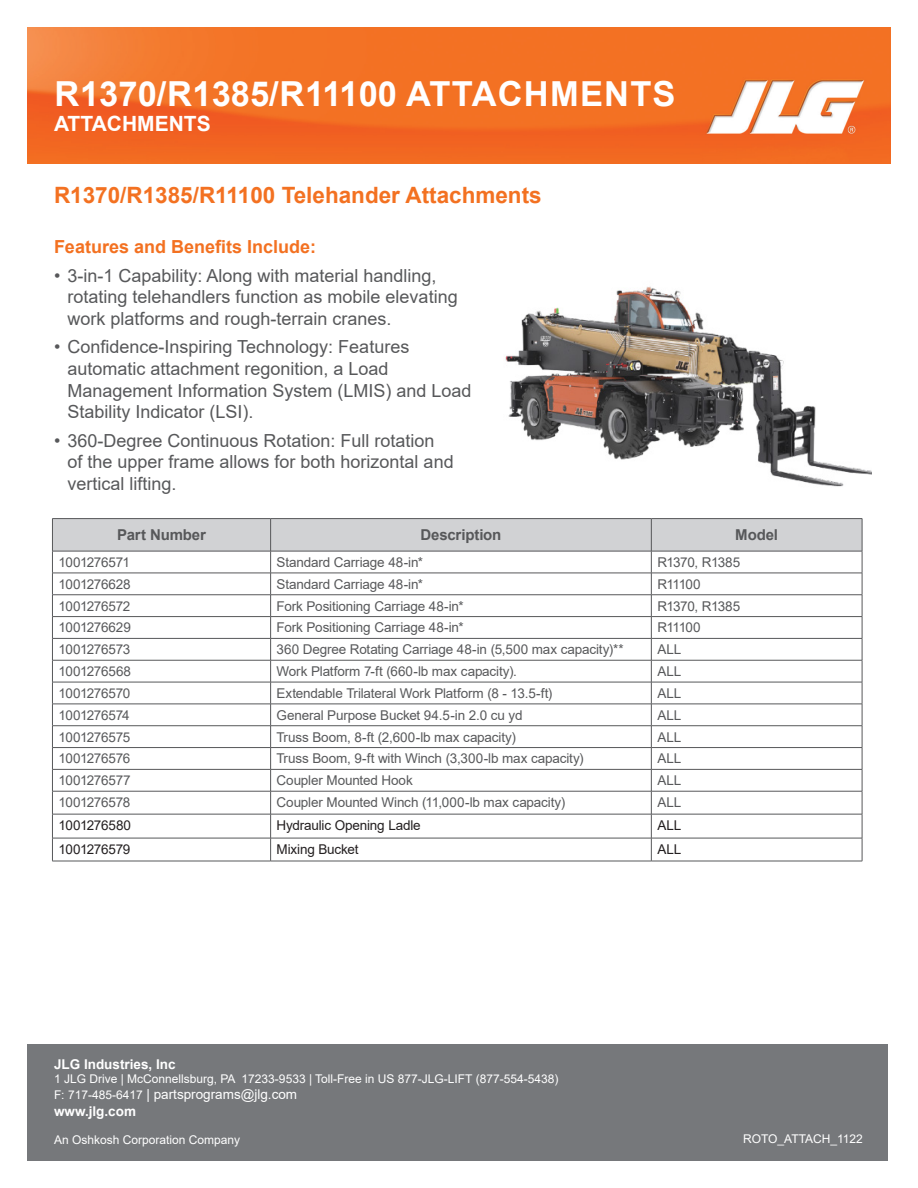
<style>
.page{position:relative;width:918px;height:1188px;background:#fff}
.page>*{position:absolute;margin:0;border:0;box-sizing:border-box;transform-origin:0 0}
.t1{font:700 34.5px "Arial";color:#fff}
.t2{font:700 22.5px "Arial";color:#f37121}
.t3{font:700 21px "Arial";color:#fff}
.t4{font:18px/21.6px "Arial";color:#57585a}
.Bullets{font:700 18px "Arial";color:#f37121}
.jlg-FT__RH-h1{font:700 15px "Arial";letter-spacing:-.01em;color:#57585a}
.jlg-FT__RH-h1-2{font:13.5px "Arial";letter-spacing:-.015em;color:#58595b}
.jlg-FT__RH-h1-3{font:13.5px "Arial";letter-spacing:-.015em;color:#231f20}
.jlg-FT__RH-h1-4{font:13.5px "Arial";letter-spacing:-.03em;color:#57585a}
.t5{font:13.5px "Arial";color:#fff}
.t6{font:700 13.5px "Arial";color:#fff}
.t7{font:12px "Arial";color:#fff}
.s1{font-size:12px}
</style>
<div class="page">
<img style="left:27px;top:27px;width:864px;height:136px">
<div style="left:27px;top:1044px;width:861px;height:117px;background:#76787b"></div>
<img style="left:505px;top:286px;width:366px;height:201px">
<hr style="left:52px;top:518px;width:219px;height:1px;background:#57585a">
<hr style="left:271px;top:518px;width:380px;height:1px;background:#57585a">
<hr style="left:651px;top:518px;width:211px;height:1px;background:#57585a">
<svg style="left:52px;top:519px;width:811px;height:342px"></svg>
<hr style="left:52px;top:861px;width:219px;height:1px;background:#57585a">
<hr style="left:271px;top:861px;width:380px;height:1px;background:#57585a">
<hr style="left:651px;top:861px;width:211px;height:1px;background:#57585a">
<p class="t1" style="left:55px;top:70px;width:623px">R1370/R1385/R11100 ATTACHMENTS</p>
<p class="t3" style="left:54px;top:109px;width:158px">ATTACHMENTS</p>
<p class="t2" style="left:54px;top:179px;width:489px">R1370/R1385/R11100 Telehander Attachments</p>
<p class="Bullets" style="left:54px;top:234px;width:264px">Features and Benefits Include:</p>
<p class="t4" style="left:68px;top:265px;width:392px;text-indent:-14px">• 3-in-1 Capability: Along with material handling, rotating telehandlers function as mobile elevating work platforms and rough-terrain cranes.</p>
<p class="t4" style="left:68px;top:336px;width:406px;text-indent:-14px">• Confidence-Inspiring Technology: Features automatic attachment regonition, a Load Management Information System (LMIS) and Load Stability Indicator (LSI).</p>
<p class="t4" style="left:68px;top:429px;width:388px;text-indent:-14px">• 360-Degree Continuous Rotation: Full rotation of the upper frame allows for both horizontal and vertical lifting.</p>
<p class="jlg-FT__RH-h1" style="left:117px;top:524px;width:90px">Part Number</p>
<p class="jlg-FT__RH-h1" style="left:420px;top:524px;width:82px">Description</p>
<p class="jlg-FT__RH-h1" style="left:735px;top:524px;width:44px">Model</p>
<p class="jlg-FT__RH-h1-4" style="left:58px;top:553px;width:73px">1001276571</p>
<p class="jlg-FT__RH-h1-2" style="left:277px;top:553px;width:148px">Standard Carriage 48-in*</p>
<p class="jlg-FT__RH-h1-4" style="left:657px;top:553px;width:84px">R1370, R1385</p>
<p class="jlg-FT__RH-h1-4" style="left:58px;top:575px;width:74px">1001276628</p>
<p class="jlg-FT__RH-h1-2" style="left:277px;top:575px;width:148px">Standard Carriage 48-in*</p>
<p class="jlg-FT__RH-h1-4" style="left:657px;top:575px;width:45px">R11100</p>
<p class="jlg-FT__RH-h1-2" style="left:58px;top:597px;width:74px">1001276572</p>
<p class="jlg-FT__RH-h1-2" style="left:277px;top:597px;width:189px">Fork Positioning Carriage 48-in*</p>
<p class="jlg-FT__RH-h1-4" style="left:657px;top:597px;width:84px">R1370, R1385</p>
<p class="jlg-FT__RH-h1-2" style="left:58px;top:618px;width:74px">1001276629</p>
<p class="jlg-FT__RH-h1-2" style="left:277px;top:618px;width:189px">Fork Positioning Carriage 48-in*</p>
<p class="jlg-FT__RH-h1-2" style="left:657px;top:618px;width:45px">R11100</p>
<p class="jlg-FT__RH-h1-4" style="left:58px;top:640px;width:74px">1001276573</p>
<p class="jlg-FT__RH-h1-2" style="left:277px;top:640px;width:349px">360 Degree Rotating Carriage 48-in (5,500 max capacity)**</p>
<p class="jlg-FT__RH-h1-2" style="left:657px;top:640px;width:25px">ALL</p>
<p class="jlg-FT__RH-h1-2" style="left:58px;top:662px;width:74px">1001276568</p>
<p class="jlg-FT__RH-h1-2" style="left:277px;top:662px;width:242px">Work Platform 7-ft (660-lb max capacity).</p>
<p class="jlg-FT__RH-h1-2" style="left:657px;top:662px;width:25px">ALL</p>
<p class="jlg-FT__RH-h1-2" style="left:58px;top:684px;width:73px">1001276570</p>
<p class="jlg-FT__RH-h1-2" style="left:277px;top:684px;width:277px">Extendable Trilateral Work Platform (8 - 13.5-ft)</p>
<p class="jlg-FT__RH-h1-2" style="left:657px;top:684px;width:25px">ALL</p>
<p class="jlg-FT__RH-h1-2" style="left:58px;top:706px;width:73px">1001276574</p>
<p class="jlg-FT__RH-h1-2" style="left:277px;top:706px;width:247px">General Purpose Bucket 94.5-in 2.0 cu yd</p>
<p class="jlg-FT__RH-h1-2" style="left:657px;top:706px;width:25px">ALL</p>
<p class="jlg-FT__RH-h1-2" style="left:58px;top:728px;width:73px">1001276575</p>
<p class="jlg-FT__RH-h1-2" style="left:277px;top:728px;width:241px">Truss Boom, 8-ft (2,600-lb max capacity)</p>
<p class="jlg-FT__RH-h1-2" style="left:657px;top:728px;width:25px">ALL</p>
<p class="jlg-FT__RH-h1-2" style="left:58px;top:749px;width:73px">1001276576</p>
<p class="jlg-FT__RH-h1-2" style="left:277px;top:749px;width:309px">Truss Boom, 9-ft with Winch (3,300-lb max capacity)</p>
<p class="jlg-FT__RH-h1-2" style="left:657px;top:749px;width:25px">ALL</p>
<p class="jlg-FT__RH-h1-2" style="left:58px;top:771px;width:74px">1001276577</p>
<p class="jlg-FT__RH-h1-2" style="left:277px;top:771px;width:138px">Coupler Mounted Hook</p>
<p class="jlg-FT__RH-h1-2" style="left:657px;top:771px;width:25px">ALL</p>
<p class="jlg-FT__RH-h1-2" style="left:58px;top:793px;width:73px">1001276578</p>
<p class="jlg-FT__RH-h1-2" style="left:277px;top:793px;width:290px">Coupler Mounted Winch (11,000-lb max capacity)</p>
<p class="jlg-FT__RH-h1-2" style="left:657px;top:793px;width:25px">ALL</p>
<p class="jlg-FT__RH-h1-3" style="left:58px;top:816px;width:74px">1001276580</p>
<p class="jlg-FT__RH-h1-3" style="left:277px;top:816px;width:146px">Hydraulic Opening Ladle</p>
<p class="jlg-FT__RH-h1-3" style="left:657px;top:816px;width:25px">ALL</p>
<p class="jlg-FT__RH-h1-3" style="left:58px;top:840px;width:74px">1001276579</p>
<p class="jlg-FT__RH-h1-3" style="left:277px;top:840px;width:83px">Mixing Bucket</p>
<p class="jlg-FT__RH-h1-3" style="left:657px;top:840px;width:25px">ALL</p>
<p class="t6" style="left:54px;top:1055px;width:123px">JLG Industries, Inc</p>
<p class="t7" style="left:54px;top:1071px;width:506px">1 JLG Drive | McConnellsburg, PA 17233-9533 | Toll-Free in US 877-JLG-LIFT (877-554-5438)</p>
<p class="t5" style="left:54px;top:1085px;width:245px"><span class="s1">F: 717-485-6417</span> | partsprograms@jlg.com</p>
<p class="t6" style="left:54px;top:1101px;width:84px">www.jlg.com</p>
<p class="t7" style="left:54px;top:1132px;width:188px">An Oshkosh Corporation Company</p>
<p class="t7" style="left:743px;top:1130px;width:121px">ROTO_ATTACH_1122</p>
</div>
